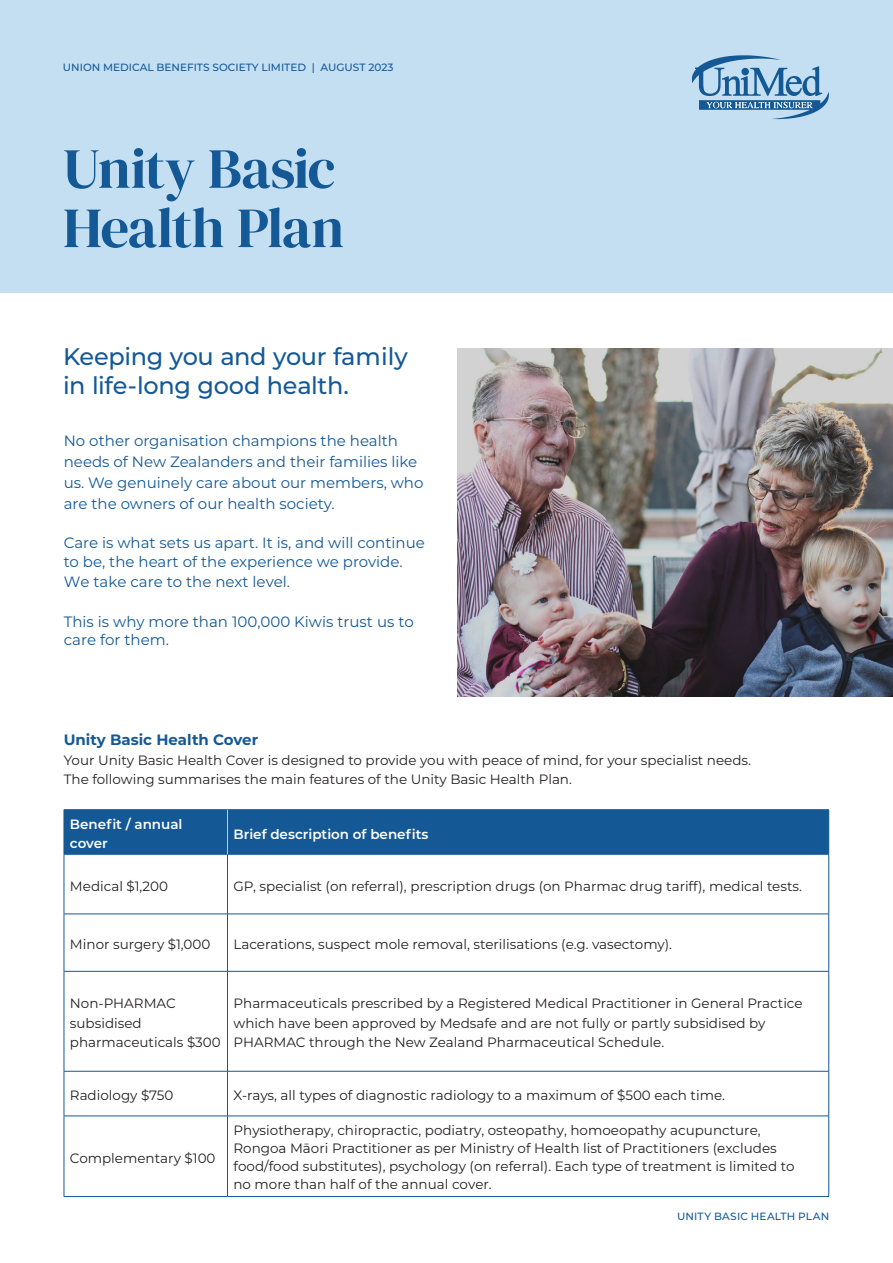
<style>
.page{position:relative;width:893px;height:1263px;background:#fff}
.page>*{position:absolute;margin:0;border:0;box-sizing:border-box;transform-origin:0 0}
.t1{font:56.7px/59.2px "DM Serif Display";letter-spacing:-.03em;color:#145996}
.t2{font:500 24px/28.8px "Montserrat";letter-spacing:-.015em;color:#145996}
.t3{font:15px/21px "Montserrat";color:#145996}
.Body_01{font:700 15px "Montserrat";color:#145996}
.Body_01-2{font:13.5px/19.5px "Montserrat";color:#231f20}
.Body_01-3{font:600 13.5px/19.5px "Montserrat";color:#fff}
.t4{font:500 10.5px "Montserrat";color:#145996}
.t5{font:500 10.5px "Montserrat";letter-spacing:.02em;color:#145996}
</style>
<div class="page">
<div style="left:0;top:0;width:893px;height:292px;background:#c4dff2"></div>
<div style="left:65px;top:810px;width:763px;height:44px;background:#145996"></div>
<hr style="left:64px;top:809px;width:163px;height:1px;background:#145996">
<hr style="left:64px;top:810px;width:1px;height:44px;background:#145996">
<hr style="left:227px;top:809px;width:602px;height:1px;background:#145996">
<hr style="left:828px;top:810px;width:1px;height:44px;background:#145996">
<hr style="left:64px;top:854px;width:163px;height:1px;background:#145996">
<hr style="left:64px;top:854px;width:1px;height:60px;background:#145996">
<hr style="left:227px;top:854px;width:602px;height:1px;background:#145996">
<hr style="left:227px;top:854px;width:1px;height:60px;background:#145996">
<hr style="left:828px;top:854px;width:1px;height:60px;background:#145996">
<hr style="left:64px;top:914px;width:163px;height:1px;background:#145996">
<hr style="left:64px;top:914px;width:1px;height:57px;background:#145996">
<hr style="left:227px;top:914px;width:602px;height:1px;background:#145996">
<hr style="left:227px;top:914px;width:1px;height:57px;background:#145996">
<hr style="left:828px;top:914px;width:1px;height:57px;background:#145996">
<hr style="left:64px;top:971px;width:163px;height:1px;background:#145996">
<hr style="left:64px;top:971px;width:1px;height:100px;background:#145996">
<hr style="left:227px;top:971px;width:602px;height:1px;background:#145996">
<hr style="left:227px;top:971px;width:1px;height:100px;background:#145996">
<hr style="left:828px;top:971px;width:1px;height:100px;background:#145996">
<hr style="left:64px;top:1071px;width:163px;height:1px;background:#145996">
<hr style="left:64px;top:1071px;width:1px;height:45px;background:#145996">
<hr style="left:227px;top:1071px;width:602px;height:1px;background:#145996">
<hr style="left:227px;top:1071px;width:1px;height:45px;background:#145996">
<hr style="left:828px;top:1071px;width:1px;height:45px;background:#145996">
<hr style="left:64px;top:1116px;width:163px;height:1px;background:#145996">
<hr style="left:64px;top:1116px;width:1px;height:80px;background:#145996">
<hr style="left:227px;top:1116px;width:602px;height:1px;background:#145996">
<hr style="left:227px;top:1116px;width:1px;height:80px;background:#145996">
<hr style="left:828px;top:1116px;width:1px;height:80px;background:#145996">
<hr style="left:64px;top:1196px;width:163px;height:1px;background:#145996">
<hr style="left:227px;top:1196px;width:602px;height:1px;background:#145996">
<hr style="left:227px;top:810px;width:1px;height:44px;background:#acd3ed">
<img style="left:457px;top:348px;width:436px;height:348px">
<svg style="left:692px;top:55px;width:137px;height:64px"></svg>
<p class="t4" style="left:63px;top:60px;width:332px">UNION MEDICAL BENEFITS SOCIETY LIMITED | AUGUST 2023</p>
<p class="t1" style="left:63px;top:140px;width:283px">Unity Basic<br>Health Plan</p>
<p class="t2" style="left:63px;top:341px;width:346px">Keeping you and your family in life-long good health.</p>
<p class="t3" style="left:64px;top:429px;width:361px">No other organisation champions the health needs of New Zealanders and their families like us. We genuinely care about our members, who are the owners of our health society.</p>
<p class="t3" style="left:64px;top:532px;width:363px;line-height:19.5px">Care is what sets us apart. It is, and will continue to be, the heart of the experience we provide.<br>We take care to the next level.</p>
<p class="t3" style="left:64px;top:612px;width:352px;line-height:18.5px">This is why more than 100,000 Kiwis trust us to care for them.</p>
<p class="Body_01" style="left:64px;top:729px;width:196px">Unity Basic Health Cover</p>
<p class="Body_01-2" style="left:64px;top:749px;width:689px">Your Unity Basic Health Cover is designed to provide you with peace of mind, for your specialist needs.<br>The following summarises the main features of the Unity Basic Health Plan.</p>
<p class="Body_01-3" style="left:70px;top:814px;width:114px">Benefit / annual cover</p>
<p class="Body_01-3" style="left:233px;top:823px;width:196px">Brief description of benefits</p>
<p class="Body_01-2" style="left:70px;top:876px;width:100px">Medical $1,200</p>
<p class="Body_01-2" style="left:233px;top:876px;width:570px">GP, specialist (on referral), prescription drugs (on Pharmac drug tariff), medical tests.</p>
<p class="Body_01-2" style="left:70px;top:934px;width:142px">Minor surgery $1,000</p>
<p class="Body_01-2" style="left:233px;top:934px;width:440px">Lacerations, suspect mole removal, sterilisations (e.g. vasectomy).</p>
<p class="Body_01-2" style="left:70px;top:993px;width:107px">Non-PHARMAC</p>
<p class="Body_01-2" style="left:70px;top:1013px;width:73px">subsidised</p>
<p class="Body_01-2" style="left:70px;top:1032px;width:152px">pharmaceuticals $300</p>
<p class="Body_01-2" style="left:233px;top:993px;width:571px">Pharmaceuticals prescribed by a Registered Medical Practitioner in General Practice which have been approved by Medsafe and are not fully or partly subsidised by<br>PHARMAC through the New Zealand Pharmaceutical Schedule.</p>
<p class="Body_01-2" style="left:70px;top:1085px;width:105px">Radiology $750</p>
<p class="Body_01-2" style="left:233px;top:1085px;width:493px">X-rays, all types of diagnostic radiology to a maximum of $500 each time.</p>
<p class="Body_01-2" style="left:70px;top:1148px;width:147px">Complementary $100</p>
<p class="Body_01-2" style="left:233px;top:1120px;width:563px;line-height:18px">Physiotherapy, chiropractic, podiatry, osteopathy, homoeopathy acupuncture, Rongoa Māori Practitioner as per Ministry of Health list of Practitioners (excludes food/food substitutes), psychology (on referral). Each type of treatment is limited to no more than half of the annual cover.</p>
<p class="t5" style="left:677px;top:1209px;width:154px">UNITY BASIC HEALTH PLAN</p>
</div>
